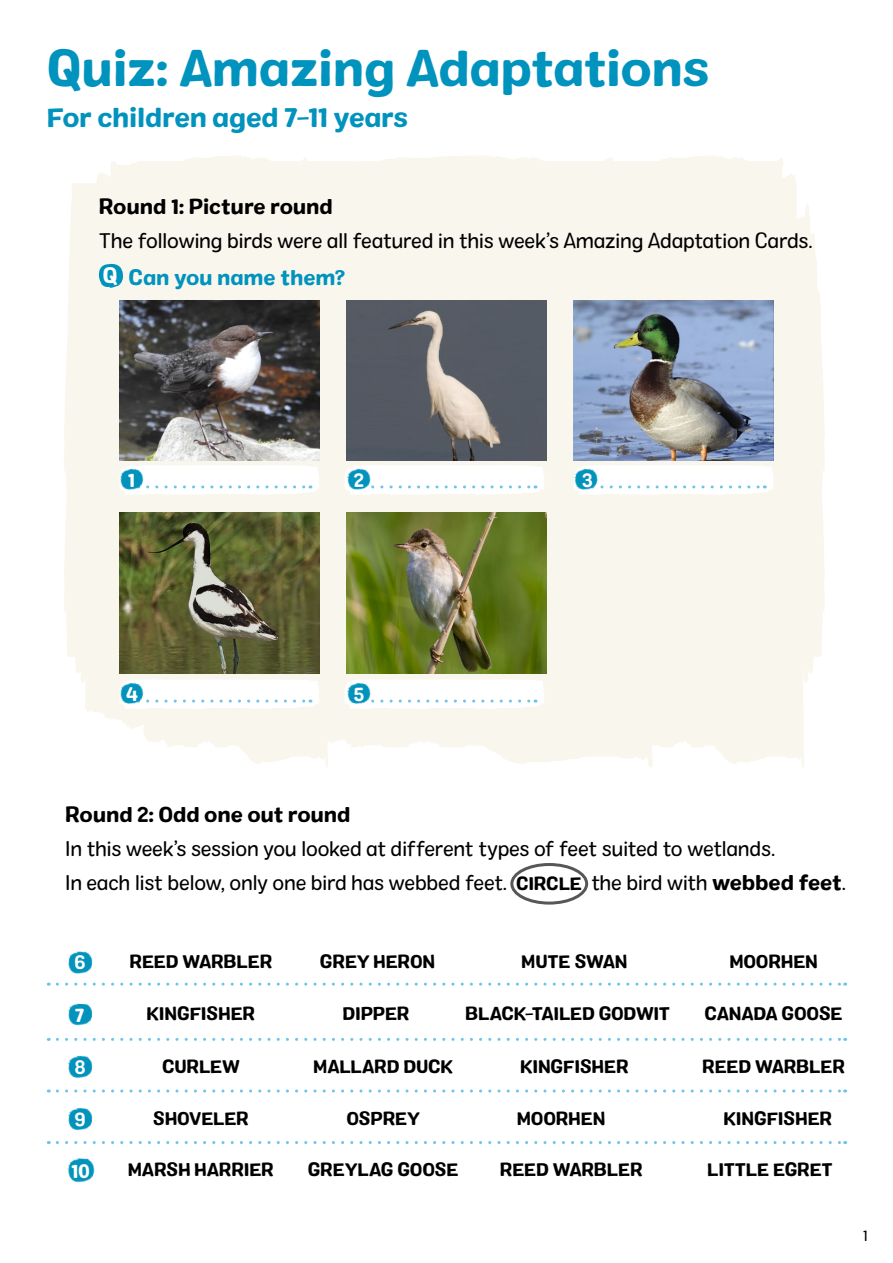
<style>
.page{position:relative;width:893px;height:1263px;background:#fff}
.page>*{position:absolute;margin:0;border:0;box-sizing:border-box;transform-origin:0 0}
.t1{font:49.5px "Colby St Bld";letter-spacing:-.02em;color:#0093bd}
.t2{font:27px "Colby St Bld";letter-spacing:-.02em;color:#0093bd}
.t3{font:21px/33.8px "Colby St Reg";letter-spacing:-.02em;color:#000}
.t4{font:21px "Colby St Bld";letter-spacing:-.01em;color:#000}
.t5{font:21px "Colby St Bld";letter-spacing:-.005em;color:#0093bd}
.t6{font:18px "Colby St Bld";letter-spacing:-.015em;color:#000}
.t7{font:15px "Colby St Reg";color:#000}
.s1{font-family:"Colby St Bld";font-size:18px}
.s2{font-family:"Colby St Bld"}
</style>
<div class="page">
<svg style="left:64px;top:155px;width:761px;height:612px;background:#f8f5ee"></svg>
<img style="left:119px;top:301px;width:200px;height:160px">
<img style="left:346px;top:301px;width:200px;height:160px">
<img style="left:574px;top:301px;width:200px;height:160px">
<img style="left:346px;top:513px;width:201px;height:160px">
<img style="left:119px;top:513px;width:200px;height:160px">
<img style="left:68px;top:951px;width:25px;height:23px">
<img style="left:68px;top:1003px;width:25px;height:23px">
<img style="left:68px;top:1055px;width:25px;height:24px">
<img style="left:68px;top:1107px;width:25px;height:24px">
<img style="left:67px;top:1158px;width:28px;height:25px">
<svg style="left:57px;top:983px;width:789px;height:3px"></svg>
<svg style="left:57px;top:1038px;width:789px;height:3px"></svg>
<svg style="left:57px;top:1089px;width:789px;height:3px"></svg>
<svg style="left:57px;top:1141px;width:789px;height:3px"></svg>
<div style="left:510px;top:863px;width:78px;height:41px;border:3px solid #575756;border-radius:50%"></div>
<svg style="left:99px;top:264px;width:24px;height:24px"></svg>
<svg style="left:119px;top:465px;width:200px;height:30px"></svg>
<svg style="left:344px;top:465px;width:200px;height:30px"></svg>
<svg style="left:574px;top:465px;width:200px;height:30px"></svg>
<svg style="left:119px;top:679px;width:200px;height:30px"></svg>
<svg style="left:344px;top:679px;width:200px;height:30px"></svg>
<svg style="left:75px;top:955px;width:10px;height:15px"></svg>
<svg style="left:75px;top:1009px;width:9px;height:13px"></svg>
<svg style="left:75px;top:1060px;width:10px;height:14px"></svg>
<svg style="left:75px;top:1112px;width:10px;height:14px"></svg>
<svg style="left:72px;top:1164px;width:17px;height:14px"></svg>
<h1 class="t1" style="left:47px;top:37px;width:664px">Quiz: Amazing Adaptations</h1>
<p class="t2" style="left:47px;top:100px;width:363px">For children aged 7-11 years</p>
<p class="t4" style="left:99px;top:193px;width:236px">Round 1: Picture round</p>
<p class="t3" style="left:99px;top:224px;width:715px">The following birds were all featured in this week’s Amazing Adaptation Cards.</p>
<p class="t5" style="left:129px;top:264px;width:218px">Can you name them?</p>
<p class="t4" style="left:65px;top:801px;width:287px">Round 2: Odd one out round</p>
<p class="t3" style="left:65px;top:832px;width:782px">In this week’s session you looked at different types of feet suited to wetlands.<br>In each list below, only one bird has webbed feet. <span class="s1">CIRCLE</span> the bird with <span class="s2">webbed feet</span>.</p>
<p class="t6" style="left:130px;top:950px;width:144px">REED WARBLER</p>
<p class="t6" style="left:147px;top:1002px;width:110px">KINGFISHER</p>
<p class="t6" style="left:162px;top:1055px;width:79px">CURLEW</p>
<p class="t6" style="left:153px;top:1107px;width:98px">SHOVELER</p>
<p class="t6" style="left:128px;top:1158px;width:148px">MARSH HARRIER</p>
<p class="t6" style="left:320px;top:950px;width:117px">GREY HERON</p>
<p class="t6" style="left:343px;top:1002px;width:69px">DIPPER</p>
<p class="t6" style="left:465px;top:1002px;width:206px">BLACK-TAILED GODWIT</p>
<p class="t6" style="left:313px;top:1055px;width:141px">MALLARD DUCK</p>
<p class="t6" style="left:346px;top:1107px;width:75px">OSPREY</p>
<p class="t6" style="left:517px;top:1107px;width:90px">MOORHEN</p>
<p class="t6" style="left:308px;top:1158px;width:153px">GREYLAG GOOSE</p>
<p class="t6" style="left:521px;top:950px;width:108px">MUTE SWAN</p>
<p class="t6" style="left:520px;top:1055px;width:110px">KINGFISHER</p>
<p class="t6" style="left:500px;top:1158px;width:144px">REED WARBLER</p>
<p class="t6" style="left:729px;top:950px;width:90px">MOORHEN</p>
<p class="t6" style="left:704px;top:1002px;width:140px">CANADA GOOSE</p>
<p class="t6" style="left:702px;top:1055px;width:144px">REED WARBLER</p>
<p class="t6" style="left:724px;top:1107px;width:110px">KINGFISHER</p>
<p class="t6" style="left:707px;top:1158px;width:127px">LITTLE EGRET</p>
<p class="t7" style="left:863px;top:1227px;width:6px">1</p>
</div>
